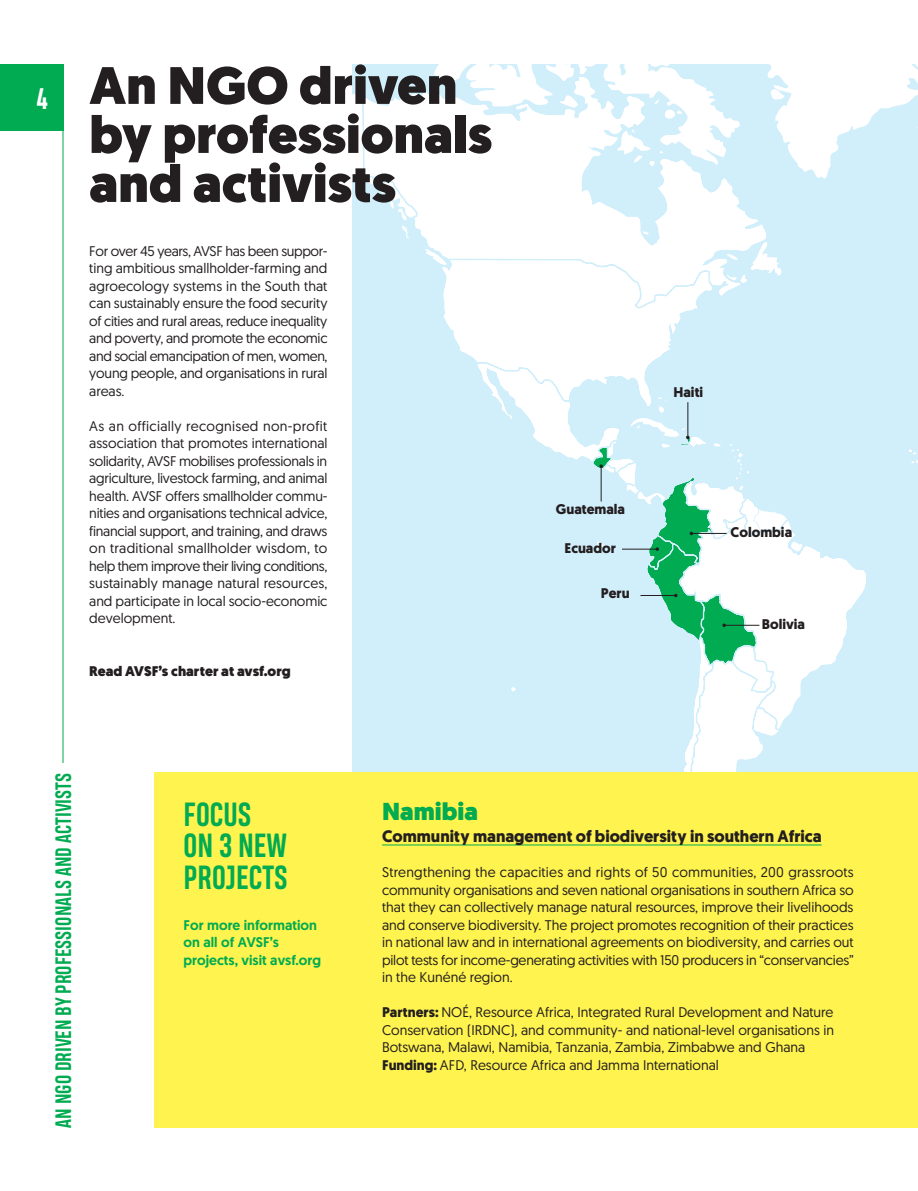
<style>
.page{position:relative;width:918px;height:1191px;background:#fff}
.page>*{position:absolute;margin:0;border:0;box-sizing:border-box;transform-origin:0 0}
.t1{font:900 52.5px/49px "Geomanist";color:#231f20}
.t2{font:700 31.5px/31.5px "Heading Pro";color:#00ab51}
.t3{font:700 28px "Heading Pro";color:#fff}
.t4{font:900 24.5px "Geomanist";color:#00ab51}
.t5{font:700 21px "Heading Pro";color:#00ab51}
.t6{font:700 16.62px "Geomanist";color:#231f20}
.t7{font:14px/17.5px "Geomanist";color:#231f20;text-align:justify}
.t8{font:500 14px/17.5px "Geomanist";color:#00ab51}
.t9{font:700 14px "Geomanist";color:#231f20}
.t10{font:900 14px "Geomanist";color:#231f20}
.s1{font-weight:700}
</style>
<div class="page">
<hr style="left:63px;top:64px;width:1px;height:980px;background:#00ab51">
<div style="left:0;top:64px;width:63px;height:67px;background:#00ab51"></div>
<div style="left:55px;top:763px;width:16px;height:364px;background:#fff"></div>
<div style="left:352px;top:64px;width:566px;height:880px;background:#d1eefb"></div>
<svg style="left:408px;top:91px;width:358px;height:151px"></svg>
<svg style="left:352px;top:91px;width:65px;height:147px"></svg>
<svg style="left:908px;top:449px;width:9px;height:5px"></svg>
<svg style="left:434px;top:64px;width:484px;height:114px"></svg>
<div style="left:352px;top:772px;width:566px;height:355px;background:#fff34f"></div>
<hr style="left:382px;top:844px;width:439px;height:1px;background:#00ab51">
<div style="left:154px;top:772px;width:198px;height:355px;background:#fff34f"></div>
<svg style="left:424px;top:242px;width:442px;height:604px"></svg>
<h3 class="t3" style="left:36px;top:81px;width:14px">4</h3>
<h1 class="t1" style="left:89px;top:61px;width:404px">An NGO driven by professionals and activists</h1>
<p class="t7" style="left:89px;top:241px;width:240px">For over 45 years, AVSF has been suppor&shy;ting ambitious smallholder-farming and agroecology systems in the South that can sustainably ensure the food security of cities and rural areas, reduce inequality and poverty, and promote the economic and social emancipation of men, women, young people, and organisations in rural areas.</p>
<p class="t7" style="left:89px;top:416px;width:240px">As an officially recognised non-profit association that promotes international solidarity, AVSF mobilises professionals in agriculture, livestock farming, and animal health. AVSF offers smallholder commu&shy;nities and organisations technical advice, financial support, and training, and draws on traditional smallholder wisdom, to help them improve their living conditions, sustainably manage natural resources, and participate in local socio-economic development.</p>
<p class="t10" style="left:89px;top:661px;width:203px">Read AVSF’s charter at avsf.org</p>
<p class="t9" style="left:556px;top:499px;width:71px">Guatemala</p>
<p class="t9" style="left:564px;top:538px;width:53px">Ecuador</p>
<p class="t9" style="left:601px;top:584px;width:30px">Peru</p>
<p class="t9" style="left:673px;top:383px;width:31px">Haiti</p>
<p class="t9" style="left:730px;top:522px;width:63px">Colombia</p>
<p class="t9" style="left:762px;top:615px;width:45px">Bolivia</p>
<h3 class="t5" style="left:51px;top:1127px;width:356px;rotate:-90deg">AN NGO DRIVEN BY PROFESSIONALS AND ACTIVISTS</h3>
<h2 class="t2" style="left:184px;top:799px;width:106px">FOCUS<br>ON 3 NEW<br>PROJECTS</h2>
<p class="t8" style="left:184px;top:915px;width:139px">For more information on all of AVSF’s projects, visit avsf.org</p>
<h3 class="t4" style="left:382px;top:795px;width:97px">Namibia</h3>
<p class="t6" style="left:382px;top:825px;width:441px">Community management of biodiversity in southern Africa</p>
<p class="t7" style="left:382px;top:863px;width:473px">Strengthening the capacities and rights of 50 communities, 200 grassroots community organisations and seven national organisations in southern Africa so that they can collectively manage natural resources, improve their livelihoods and conserve biodiversity. The project promotes recognition of their practices in national law and in international agreements on biodiversity, and carries out pilot tests for income-generating activities with 150 producers in “conservancies” in the Kunéné region.</p>
<p class="t7" style="left:382px;top:1003px;width:453px;text-align:left"><span class="s1">Partners:</span> NOÉ, Resource Africa, Integrated Rural Development and Nature Conservation (IRDNC), and community- and national-level organisations in Botswana, Malawi, Namibia, Tanzania, Zambia, Zimbabwe and Ghana <span class="s1">Funding:</span> AFD, Resource Africa and Jamma International</p>
</div>
